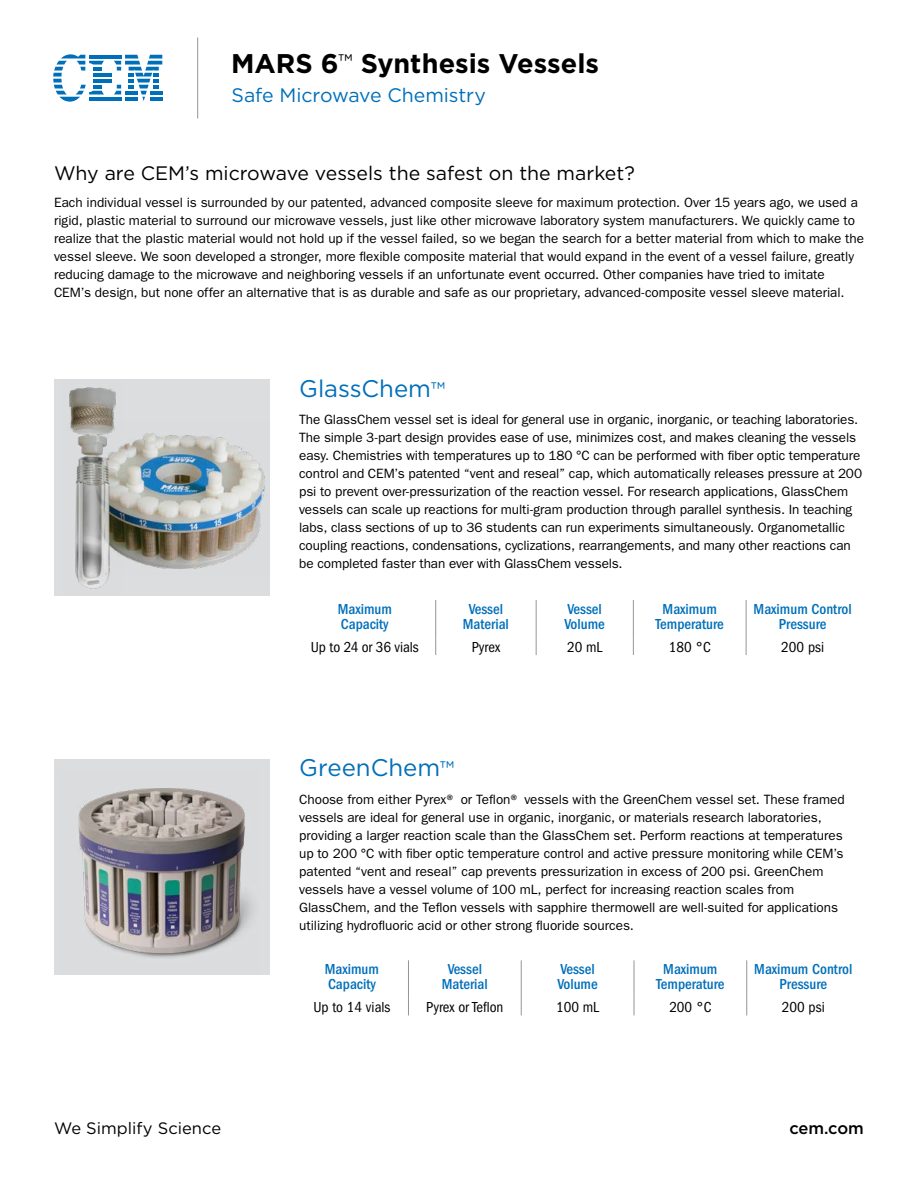
<style>
.page{position:relative;width:918px;height:1188px;background:#fff}
.page>*{position:absolute;margin:0;border:0;box-sizing:border-box;transform-origin:0 0}
.Product_Instrument_N{font:700 27px "Gotham HTF";color:#000}
.Product_Name{font:24px "Gotham HTF";color:#006fba}
.Product_Name-2{font:19.5px "Gotham HTF";color:#000}
.Instrument_Tag_Line{font:19.5px "Gotham HTF";letter-spacing:-.01em;color:#006fba}
.Product_Tag_Line{font:16.5px "Gotham HTF";color:#000}
.t1{font:500 16.5px "Gotham HTF";letter-spacing:-.005em;color:#000}
.Paragraph_-_Pages{font:500 condensed 15px/15px "ITC Franklin Gothic Std";color:#006fba;text-align:center}
.Paragraph_-_Pages-2{font:condensed 15px "ITC Franklin Gothic Std";color:#000}
.body_copy{font:13.5px/18px "ITC Franklin Gothic Std";letter-spacing:-.005em;color:#000}
.s1{font-size:21px}
</style>
<div class="page">
<hr style="left:94px;top:79px;width:18px;height:4px;background:#006fba">
<hr style="left:94px;top:73px;width:18px;height:4px;background:#006fba">
<hr style="left:89px;top:55px;width:32px;height:4px;background:#006fba">
<svg style="left:53px;top:54px;width:51px;height:48px"></svg>
<hr style="left:89px;top:97px;width:32px;height:3px;background:#006fba">
<svg style="left:114px;top:55px;width:48px;height:46px"></svg>
<hr style="left:197px;top:38px;width:1px;height:81px;background:#939598">
<div style="left:54px;top:759px;width:216px;height:216px;background:#dcddde"></div>
<img style="left:78px;top:788px;width:175px;height:170px">
<hr style="left:435px;top:600px;width:1px;height:38px;background:#939598">
<hr style="left:536px;top:600px;width:1px;height:38px;background:#939598">
<hr style="left:633px;top:600px;width:1px;height:38px;background:#939598">
<hr style="left:746px;top:600px;width:1px;height:38px;background:#939598">
<svg style="left:435px;top:638px;width:1px;height:17px"></svg>
<svg style="left:536px;top:638px;width:1px;height:17px"></svg>
<svg style="left:633px;top:638px;width:1px;height:17px"></svg>
<svg style="left:746px;top:638px;width:1px;height:17px"></svg>
<hr style="left:408px;top:960px;width:1px;height:39px;background:#939598">
<hr style="left:521px;top:960px;width:1px;height:39px;background:#939598">
<hr style="left:634px;top:960px;width:1px;height:39px;background:#939598">
<hr style="left:746px;top:960px;width:1px;height:39px;background:#939598">
<svg style="left:408px;top:999px;width:1px;height:16px"></svg>
<svg style="left:521px;top:999px;width:1px;height:16px"></svg>
<svg style="left:634px;top:999px;width:1px;height:16px"></svg>
<svg style="left:746px;top:999px;width:1px;height:16px"></svg>
<div style="left:54px;top:379px;width:216px;height:216px;background:#dcddde"></div>
<img style="left:122px;top:433px;width:143px;height:136px">
<img style="left:69px;top:387px;width:53px;height:202px">
<p class="Product_Instrument_N" style="left:231px;top:48px;width:369px">MARS 6<sup>™</sup> Synthesis Vessels</p>
<p class="Instrument_Tag_Line" style="left:232px;top:84px;width:256px">Safe Microwave Chemistry</p>
<p class="Product_Name-2" style="left:54px;top:162px;width:582px">Why are CEM’s microwave vessels the safest on the market?</p>
<p class="body_copy" style="left:54px;top:194px;width:812px">Each individual vessel is surrounded by our patented, advanced composite sleeve for maximum protection. Over 15 years ago, we used a rigid, plastic material to surround our microwave vessels, just like other microwave laboratory system manufacturers. We quickly came to realize that the plastic material would not hold up if the vessel failed, so we began the search for a better material from which to make the vessel sleeve. We soon developed a stronger, more flexible composite material that would expand in the event of a vessel failure, greatly reducing damage to the microwave and neighboring vessels if an unfortunate event occurred. Other companies have tried to imitate CEM’s design, but none offer an alternative that is as durable and safe as our proprietary, advanced-composite vessel sleeve material.</p>
<p class="Product_Name" style="left:299px;top:375px;width:148px">GlassChem<span class="s1">™</span></p>
<p class="body_copy" style="left:299px;top:411px;width:565px">The GlassChem vessel set is ideal for general use in organic, inorganic, or teaching laboratories.<br>The simple 3-part design provides ease of use, minimizes cost, and makes cleaning the vessels easy. Chemistries with temperatures up to 180 °C can be performed with fiber optic temperature control and CEM’s patented “vent and reseal” cap, which automatically releases pressure at 200 psi to prevent over-pressurization of the reaction vessel. For research applications, GlassChem vessels can scale up reactions for multi-gram production through parallel synthesis. In teaching labs, class sections of up to 36 students can run experiments simultaneously. Organometallic coupling reactions, condensations, cyclizations, rearrangements, and many other reactions can be completed faster than ever with GlassChem vessels.</p>
<p class="Paragraph_-_Pages" style="left:338px;top:601px;width:56px;text-align:left">Maximum<br>Capacity</p>
<p class="Paragraph_-_Pages" style="left:463px;top:601px;width:48px">Vessel<br>Material</p>
<p class="Paragraph_-_Pages" style="left:565px;top:601px;width:42px;text-align:left">Vessel<br>Volume</p>
<p class="Paragraph_-_Pages" style="left:656px;top:601px;width:70px">Maximum<br>Temperature</p>
<p class="Paragraph_-_Pages" style="left:754px;top:601px;width:100px">Maximum Control<br>Pressure</p>
<p class="Paragraph_-_Pages-2" style="left:311px;top:639px;width:109px">Up to 24 or 36 vials</p>
<p class="Paragraph_-_Pages-2" style="left:472px;top:639px;width:30px">Pyrex</p>
<p class="Paragraph_-_Pages-2" style="left:567px;top:639px;width:37px">20 mL</p>
<p class="Paragraph_-_Pages-2" style="left:669px;top:639px;width:44px">180 °C</p>
<p class="Paragraph_-_Pages-2" style="left:781px;top:639px;width:44px">200 psi</p>
<p class="Product_Name" style="left:299px;top:754px;width:157px">GreenChem<span class="s1">™</span></p>
<p class="body_copy" style="left:299px;top:790px;width:547px">Choose from either Pyrex® or Teflon® vessels with the GreenChem vessel set. These framed vessels are ideal for general use in organic, inorganic, or materials research laboratories, providing a larger reaction scale than the GlassChem set. Perform reactions at temperatures up to 200 °C with fiber optic temperature control and active pressure monitoring while CEM’s patented “vent and reseal” cap prevents pressurization in excess of 200 psi. GreenChem vessels have a vessel volume of 100 mL, perfect for increasing reaction scales from GlassChem, and the Teflon vessels with sapphire thermowell are well-suited for applications utilizing hydrofluoric acid or other strong fluoride sources.</p>
<p class="Paragraph_-_Pages" style="left:325px;top:962px;width:56px;text-align:left">Maximum<br>Capacity</p>
<p class="Paragraph_-_Pages" style="left:442px;top:962px;width:48px">Vessel<br>Material</p>
<p class="Paragraph_-_Pages" style="left:557px;top:962px;width:42px;text-align:left">Vessel<br>Volume</p>
<p class="Paragraph_-_Pages" style="left:656px;top:962px;width:70px">Maximum<br>Temperature</p>
<p class="Paragraph_-_Pages" style="left:754px;top:962px;width:100px">Maximum Control<br>Pressure</p>
<p class="Paragraph_-_Pages-2" style="left:313px;top:999px;width:79px">Up to 14 vials</p>
<p class="Paragraph_-_Pages-2" style="left:426px;top:999px;width:79px">Pyrex or Teflon</p>
<p class="Paragraph_-_Pages-2" style="left:556px;top:999px;width:45px">100 mL</p>
<p class="Paragraph_-_Pages-2" style="left:669px;top:999px;width:44px">200 °C</p>
<p class="Paragraph_-_Pages-2" style="left:782px;top:999px;width:44px">200 psi</p>
<p class="Product_Tag_Line" style="left:54px;top:1119px;width:169px">We Simplify Science</p>
<p class="t1" style="left:789px;top:1119px;width:76px">cem.com</p>
</div>
